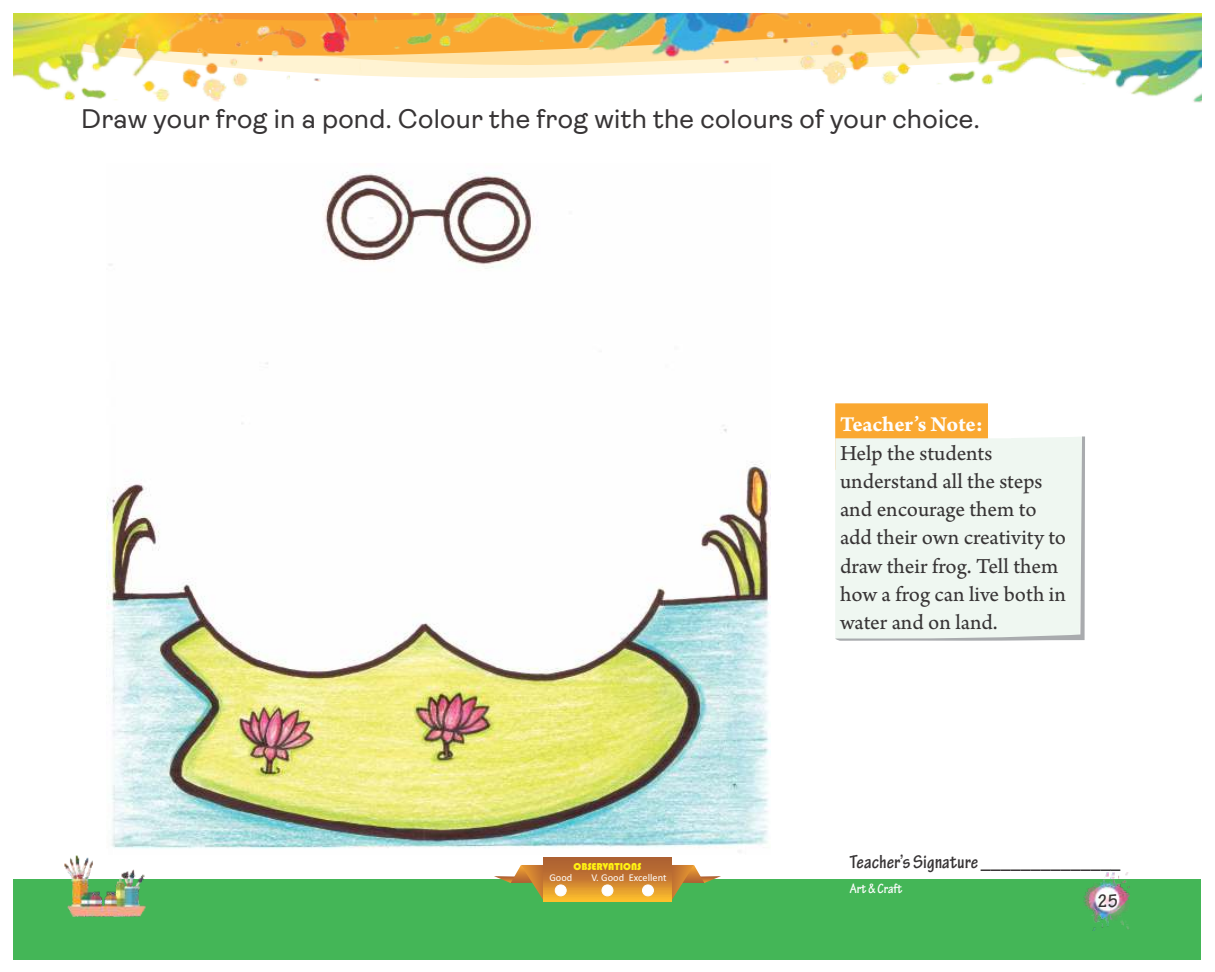
<style>
.page{position:relative;width:1215px;height:972px;background:#fff}
.page>*{position:absolute;margin:0;border:0;box-sizing:border-box;transform-origin:0 0}
.t1{font:27px "Ambit";letter-spacing:.01em;color:#373435}
.t2{font:22.5px/28.2px "Arno Pro Sm Text";color:#373435}
.t3{font:22.5px "Arno Pro Bold Sm Text";letter-spacing:-.01em;color:#fefefe}
.t4{font:700 condensed 19.95px "Tekton Pro";color:#373435}
.t5{font:700 condensed 19.5px "Tekton Pro";color:#373435}
.t6{font:700 condensed 14.25px "Tekton Pro";color:#fefefe}
.t7{font:10.35px "Calibri";color:#fefefe}
.t8{font:10.35px "Bauhaus 93";color:#fff212}
</style>
<div class="page">
<img style="left:106px;top:172px;width:665px;height:680px">
<div style="left:835px;top:403px;width:153px;height:33px;background:#faa831"></div>
<div style="left:835px;top:436px;width:250px;height:205px;background:#eff7f1"></div>
<div style="left:14px;top:879px;width:1188px;height:80px;background:#44b657"></div>
<img style="left:14px;top:13px;width:1188px;height:90px">
<img style="left:64px;top:855px;width:82px;height:62px">
<img style="left:1084px;top:872px;width:46px;height:59px">
<svg style="left:494px;top:865px;width:50px;height:36px"></svg>
<svg style="left:671px;top:865px;width:50px;height:36px"></svg>
<img style="left:544px;top:858px;width:127px;height:43px">
<div style="left:555px;top:885px;width:12px;height:11px;background:#fefefe;border:1px solid #fefefe;border-radius:50%"></div>
<div style="left:602px;top:885px;width:11px;height:11px;background:#fefefe;border:1px solid #fefefe;border-radius:50%"></div>
<div style="left:642px;top:885px;width:12px;height:11px;background:#fefefe;border:1px solid #fefefe;border-radius:50%"></div>
<p class="t1" style="left:81px;top:108px;width:900px">Draw your frog in a pond. Colour the frog with the colours of your choice.</p>
<p class="t8" style="left:574px;top:860px;width:69px">OBSERVATIONS</p>
<p class="t7" style="left:549px;top:873px;width:24px">Good</p>
<p class="t7" style="left:591px;top:873px;width:77px">V. Good Excellent</p>
<p class="t3" style="left:840px;top:416px;width:144px">Teacher’s Note:</p>
<p class="t2" style="left:840px;top:442px;width:228px">Help the students understand all the steps and encourage them to add their own creativity to draw their frog. Tell them how a frog can live both in water and on land.</p>
<p class="t4" style="left:850px;top:854px;width:272px">Teacher’s Signature ______________</p>
<p class="t5" style="left:1098px;top:894px;width:22px">25</p>
<p class="t6" style="left:850px;top:884px;width:54px">Art &amp; Craft</p>
</div>
